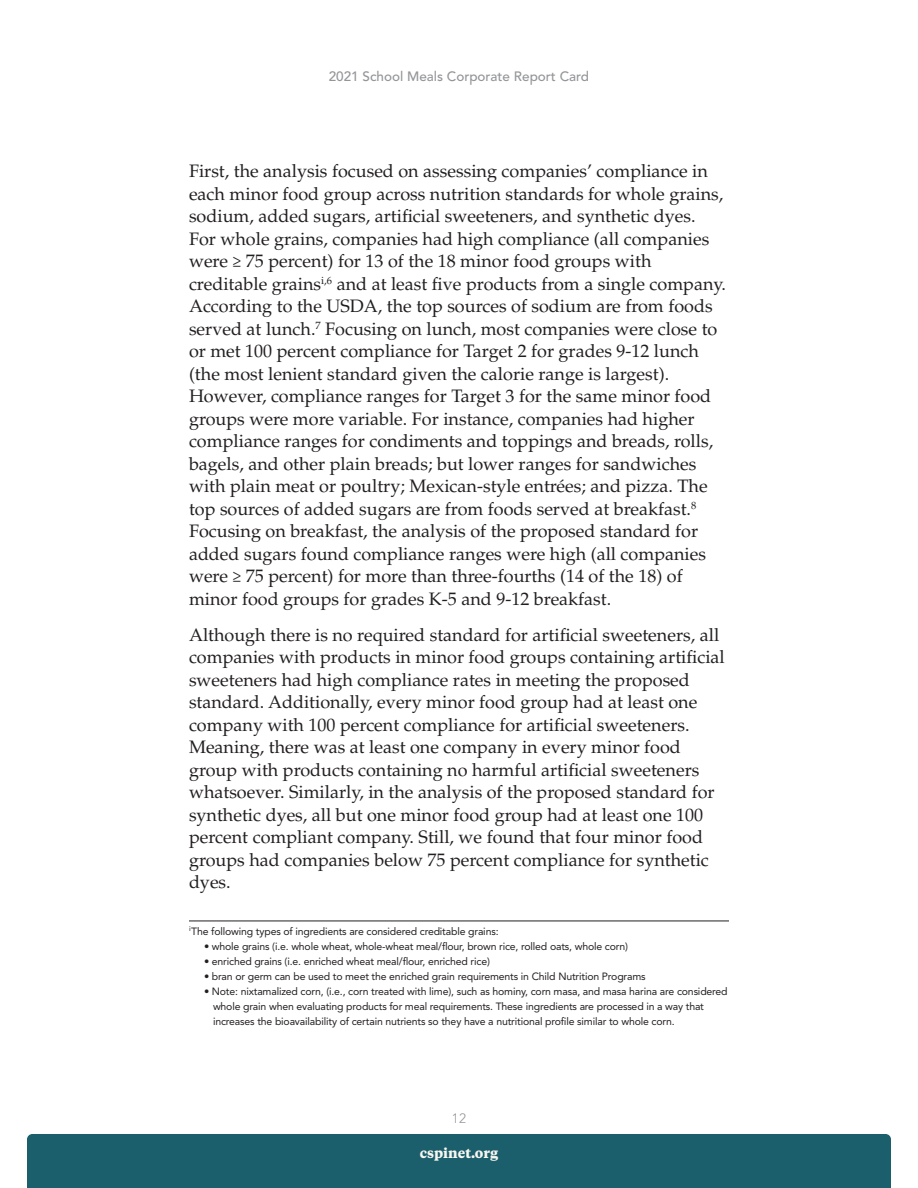
<style>
.page{position:relative;width:918px;height:1188px;background:#fff}
.page>*{position:absolute;margin:0;border:0;box-sizing:border-box;transform-origin:0 0}
.Main_Text{font:18px/22.5px "Palatino LT Std";color:#231f20}
.t1{font:500 13.5px "Avenir LT Std";color:#939598}
.t2{font:700 13.5px "Tiempos Text";color:#f7f6ef}
.t3{font:300 13.5px "Avenir LT Std";color:#939598}
.Subheads{font:10.5px/15px "Avenir LT Std";letter-spacing:-.015em;color:#231f20}
</style>
<div class="page">
<div style="left:27px;top:1134px;width:864px;height:54px;background:#1b5e6c"></div>
<hr style="left:189px;top:921px;width:540px;height:1px;background:#231f20">
<p class="t1" style="left:329px;top:68px;width:262px">2021 School Meals Corporate Report Card</p>
<p class="Main_Text" style="left:189px;top:160px;width:539px">First, the analysis focused on assessing companies’ compliance in each minor food group across nutrition standards for whole grains, sodium, added sugars, artificial sweeteners, and synthetic dyes.<br>For whole grains, companies had high compliance (all companies were ≥ 75 percent) for 13 of the 18 minor food groups with creditable grains<sup>i,6</sup> and at least five products from a single company.<br>According to the USDA, the top sources of sodium are from foods served at lunch.<sup>7</sup> Focusing on lunch, most companies were close to or met 100 percent compliance for Target 2 for grades 9-12 lunch (the most lenient standard given the calorie range is largest).<br>However, compliance ranges for Target 3 for the same minor food groups were more variable. For instance, companies had higher compliance ranges for condiments and toppings and breads, rolls, bagels, and other plain breads; but lower ranges for sandwiches with plain meat or poultry; Mexican-style entrées; and pizza. The top sources of added sugars are from foods served at breakfast.<sup>8<br></sup>Focusing on breakfast, the analysis of the proposed standard for added sugars found compliance ranges were high (all companies were ≥ 75 percent) for more than three-fourths (14 of the 18) of minor food groups for grades K-5 and 9-12 breakfast.</p>
<p class="Main_Text" style="left:189px;top:624px;width:537px">Although there is no required standard for artificial sweeteners, all companies with products in minor food groups containing artificial sweeteners had high compliance rates in meeting the proposed standard. Additionally, every minor food group had at least one company with 100 percent compliance for artificial sweeteners.<br>Meaning, there was at least one company in every minor food group with products containing no harmful artificial sweeteners whatsoever. Similarly, in the analysis of the proposed standard for synthetic dyes, all but one minor food group had at least one 100 percent compliant company. Still, we found that four minor food groups had companies below 75 percent compliance for synthetic dyes.</p>
<p class="Subheads" style="left:189px;top:924px;width:311px"><sup>i</sup>The following types of ingredients are considered creditable grains:</p>
<p class="Subheads" style="left:204px;top:939px;width:426px">• whole grains (i.e. whole wheat, whole-wheat meal/flour, brown rice, rolled oats, whole corn)</p>
<p class="Subheads" style="left:204px;top:954px;width:287px">• enriched grains (i.e. enriched wheat meal/flour, enriched rice)</p>
<p class="Subheads" style="left:204px;top:969px;width:443px">• bran or germ can be used to meet the enriched grain requirements in Child Nutrition Programs</p>
<p class="Subheads" style="left:213px;top:984px;width:516px;text-indent:-9px">• Note: nixtamalized corn, (i.e., corn treated with lime), such as hominy, corn masa, and masa harina are considered whole grain when evaluating products for meal requirements. These ingredients are processed in a way that increases the bioavailability of certain nutrients so they have a nutritional profile similar to whole corn.</p>
<p class="t3" style="left:452px;top:1111px;width:16px">12</p>
<p class="t2" style="left:420px;top:1143px;width:80px">cspinet.org</p>
</div>
